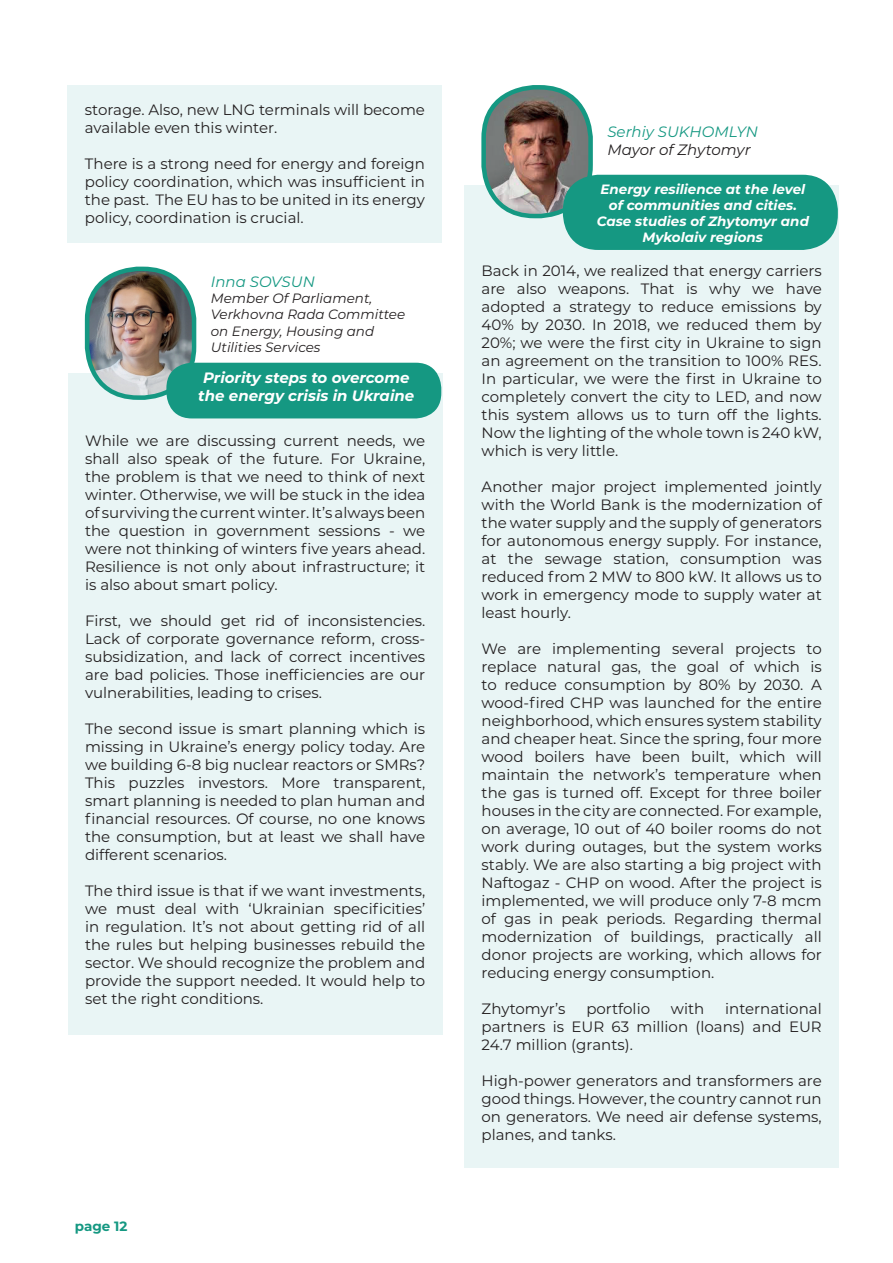
<style>
.page{position:relative;width:893px;height:1263px;background:#fff}
.page>*{position:absolute;margin:0;border:0;box-sizing:border-box;transform-origin:0 0}
.t1{font:15px/18px "Montserrat";color:#231f20;text-align:justify}
.t2{font:italic 700 15px/18px "Montserrat";color:#fff;text-align:center}
.t3{font:italic 15px "Montserrat";color:#159882}
.t4{font:italic 15px "Montserrat";color:#231f20}
.t5{font:italic 700 13.5px/16.2px "Montserrat";color:#fff;text-align:center}
.t6{font:italic 13.5px/16.2px "Montserrat";color:#231f20}
.t7{font:700 13.5px "Montserrat";color:#159882}
</style>
<div class="page">
<div style="left:465px;top:185px;width:374px;height:982px;background:#e9f5f5"></div>
<img style="left:484px;top:87px;width:104px;height:129px">
<div style="left:481px;top:85px;width:112px;height:133px;border:4px solid #159882;border-radius:51px"></div>
<div style="left:563px;top:175px;width:275px;height:75px;background:#159882;border-radius:35px"></div>
<div style="left:68px;top:85px;width:374px;height:158px;background:#e9f5f5"></div>
<div style="left:68px;top:373px;width:374px;height:662px;background:#e9f5f5"></div>
<img style="left:87px;top:269px;width:105px;height:129px">
<div style="left:85px;top:267px;width:111px;height:133px;border:4px solid #159882;border-radius:51px"></div>
<div style="left:166px;top:363px;width:275px;height:55px;background:#159882;border-radius:26px"></div>
<p class="t1" style="left:85px;top:100px;width:342px">storage. Also, new LNG terminals will become available even this winter.</p>
<p class="t1" style="left:85px;top:154px;width:342px">There is a strong need for energy and foreign policy coordination, which was insufficient in the past. The EU has to be united in its energy policy, coordination is crucial.</p>
<p class="t3" style="left:211px;top:271px;width:106px">Inna SOVSUN</p>
<p class="t6" style="left:211px;top:290px;width:196px">Member Of Parliament,<br>Verkhovna Rada Committee on Energy, Housing and<br>Utilities Services</p>
<p class="t2" style="left:198px;top:368px;width:218px">Priority steps to overcome the energy crisis in Ukraine</p>
<p class="t1" style="left:85px;top:431px;width:342px">While we are discussing current needs, we shall also speak of the future. For Ukraine, the problem is that we need to think of next winter. Otherwise, we will be stuck in the idea of surviving the current winter. It’s always been the question in government sessions - we were not thinking of winters five years ahead.<br>Resilience is not only about infrastructure; it is also about smart policy.</p>
<p class="t1" style="left:85px;top:611px;width:342px">First, we should get rid of inconsistencies.<br>Lack of corporate governance reform, cross&shy;subsidization, and lack of correct incentives are bad policies. Those inefficiencies are our vulnerabilities, leading to crises.</p>
<p class="t1" style="left:85px;top:719px;width:342px">The second issue is smart planning which is missing in Ukraine’s energy policy today. Are we building 6-8 big nuclear reactors or SMRs?<br>This puzzles investors. More transparent, smart planning is needed to plan human and financial resources. Of course, no one knows the consumption, but at least we shall have different scenarios.</p>
<p class="t1" style="left:85px;top:881px;width:342px">The third issue is that if we want investments, we must deal with ‘Ukrainian specificities’ in regulation. It’s not about getting rid of all the rules but helping businesses rebuild the sector. We should recognize the problem and provide the support needed. It would help to set the right conditions.</p>
<p class="t7" style="left:75px;top:1216px;width:54px">page 12</p>
<p class="t3" style="left:607px;top:122px;width:152px">Serhiy SUKHOMLYN</p>
<p class="t4" style="left:607px;top:140px;width:145px">Mayor of Zhytomyr</p>
<p class="t5" style="left:597px;top:180px;width:214px">Energy resilience at the level of communities and cities.<br>Case studies of Zhytomyr and<br>Mykolaiv regions</p>
<p class="t1" style="left:482px;top:261px;width:342px">Back in 2014, we realized that energy carriers are also weapons. That is why we have adopted a strategy to reduce emissions by 40% by 2030. In 2018, we reduced them by 20%; we were the first city in Ukraine to sign an agreement on the transition to 100% RES.<br>In particular, we were the first in Ukraine to completely convert the city to LED, and now this system allows us to turn off the lights.<br>Now the lighting of the whole town is 240 kW, which is very little.</p>
<p class="t1" style="left:482px;top:477px;width:342px">Another major project implemented jointly with the World Bank is the modernization of the water supply and the supply of generators for autonomous energy supply. For instance, at the sewage station, consumption was reduced from 2 MW to 800 kW. It allows us to work in emergency mode to supply water at least hourly.</p>
<p class="t1" style="left:482px;top:639px;width:342px">We are implementing several projects to replace natural gas, the goal of which is to reduce consumption by 80% by 2030. A wood-fired CHP was launched for the entire neighborhood, which ensures system stability and cheaper heat. Since the spring, four more wood boilers have been built, which will maintain the network’s temperature when the gas is turned off. Except for three boiler houses in the city are connected. For example, on average, 10 out of 40 boiler rooms do not work during outages, but the system works stably. We are also starting a big project with Naftogaz - CHP on wood. After the project is implemented, we will produce only 7-8 mcm of gas in peak periods. Regarding thermal modernization of buildings, practically all donor projects are working, which allows for reducing energy consumption.</p>
<p class="t1" style="left:482px;top:999px;width:85px">Zhytomyr’s</p>
<p class="t1" style="left:586px;top:999px;width:65px">portfolio</p>
<p class="t1" style="left:671px;top:999px;width:35px">with</p>
<p class="t1" style="left:482px;top:999px;width:342px;text-indent:244px">international partners is EUR 63 million (loans) and EUR 24.7 million (grants).</p>
<p class="t1" style="left:482px;top:1071px;width:342px">High-power generators and transformers are good things. However, the country cannot run on generators. We need air defense systems, planes, and tanks.</p>
</div>
